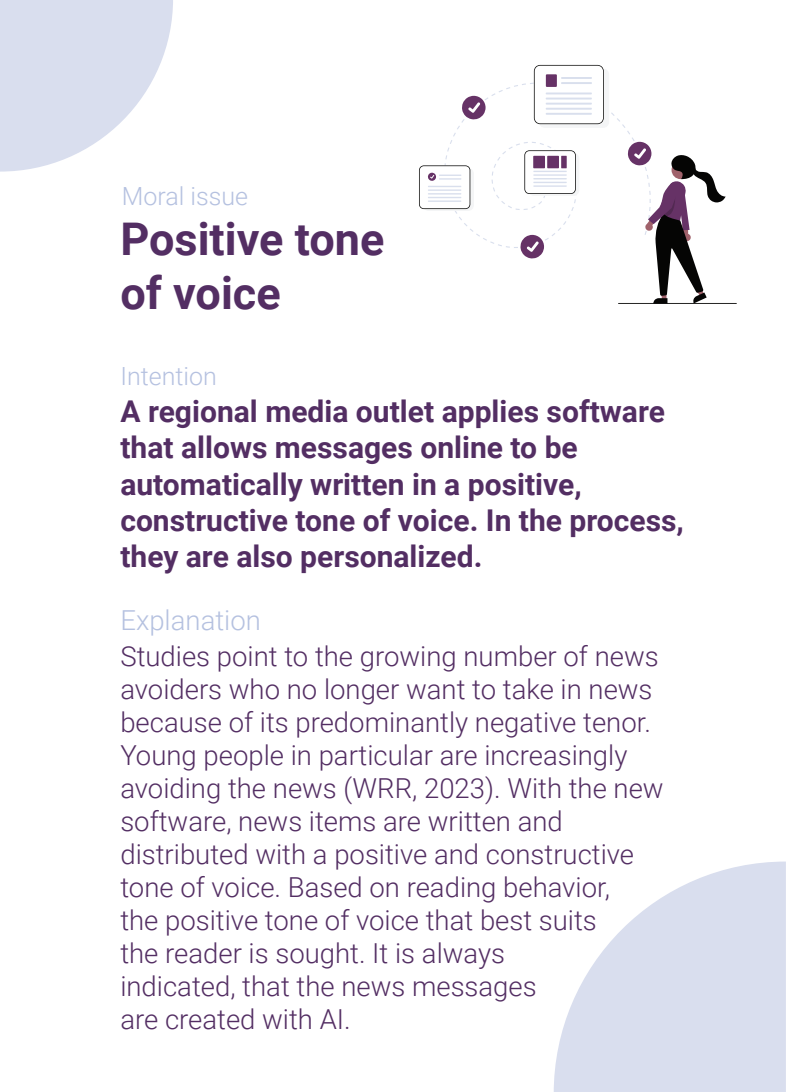
<style>
.page{position:relative;width:787px;height:1092px;background:#fff}
.page>*{position:absolute;margin:0;border:0;box-sizing:border-box;transform-origin:0 0}
.t1{font:700 45px/54px "Roboto";color:#532e63}
.t2{font:700 30px/36px "Roboto";color:#532e63}
.t3{font:300 27.5px/33px "Roboto";color:#532e63}
.t4{font:300 27.5px "Roboto";color:#b5c1e0}
.t5{font:300 25px "Roboto";color:#b5c1e0}
</style>
<div class="page">
<svg style="left:554px;top:861px;width:232px;height:230px;fill:#d9deee"></svg>
<svg style="left:0;top:0;width:173px;height:171px"></svg>
<svg style="left:444px;top:83px;width:197px;height:165px"></svg>
<div style="left:539px;top:69px;width:70px;height:59px;background:#f4f5f6;border-radius:6px"></div>
<svg style="left:533px;top:65px;width:71px;height:59px"></svg>
<div style="left:423px;top:168px;width:51px;height:43px;background:linear-gradient(to bottom,#f4f5f6,#f4f5f6);border-radius:6px"></div>
<svg style="left:534px;top:65px;width:69px;height:59px"></svg>
<svg style="left:419px;top:165px;width:51px;height:44px"></svg>
<div style="left:528px;top:153px;width:51px;height:43px;background:linear-gradient(to bottom,#f4f5f6,#f4f5f6);border-radius:6px"></div>
<svg style="left:462px;top:96px;width:23px;height:24px"></svg>
<svg style="left:618px;top:142px;width:118px;height:162px"></svg>
<svg style="left:520px;top:235px;width:24px;height:24px"></svg>
<svg style="left:524px;top:150px;width:51px;height:44px"></svg>
<p class="t5" style="left:122px;top:179px;width:128px">Moral issue</p>
<h1 class="t1" style="left:120px;top:211px;width:265px">Positive tone of voice</h1>
<p class="t5" style="left:120px;top:358px;width:98px">Intention</p>
<p class="t2" style="left:120px;top:392px;width:565px">A regional media outlet applies software that allows messages online to be automatically written in a positive, constructive tone of voice. In the process, they are also personalized.</p>
<p class="t4" style="left:120px;top:600px;width:142px">Explanation</p>
<p class="t3" style="left:120px;top:638px;width:545px">Studies point to the growing number of news avoiders who no longer want to take in news because of its predominantly negative tenor.<br>Young people in particular are increasingly avoiding the news (WRR, 2023). With the new software, news items are written and distributed with a positive and constructive tone of voice. Based on reading behavior,<br>the positive tone of voice that best suits<br>the reader is sought. It is always<br>indicated, that the news messages<br>are created with AI.</p>
</div>
